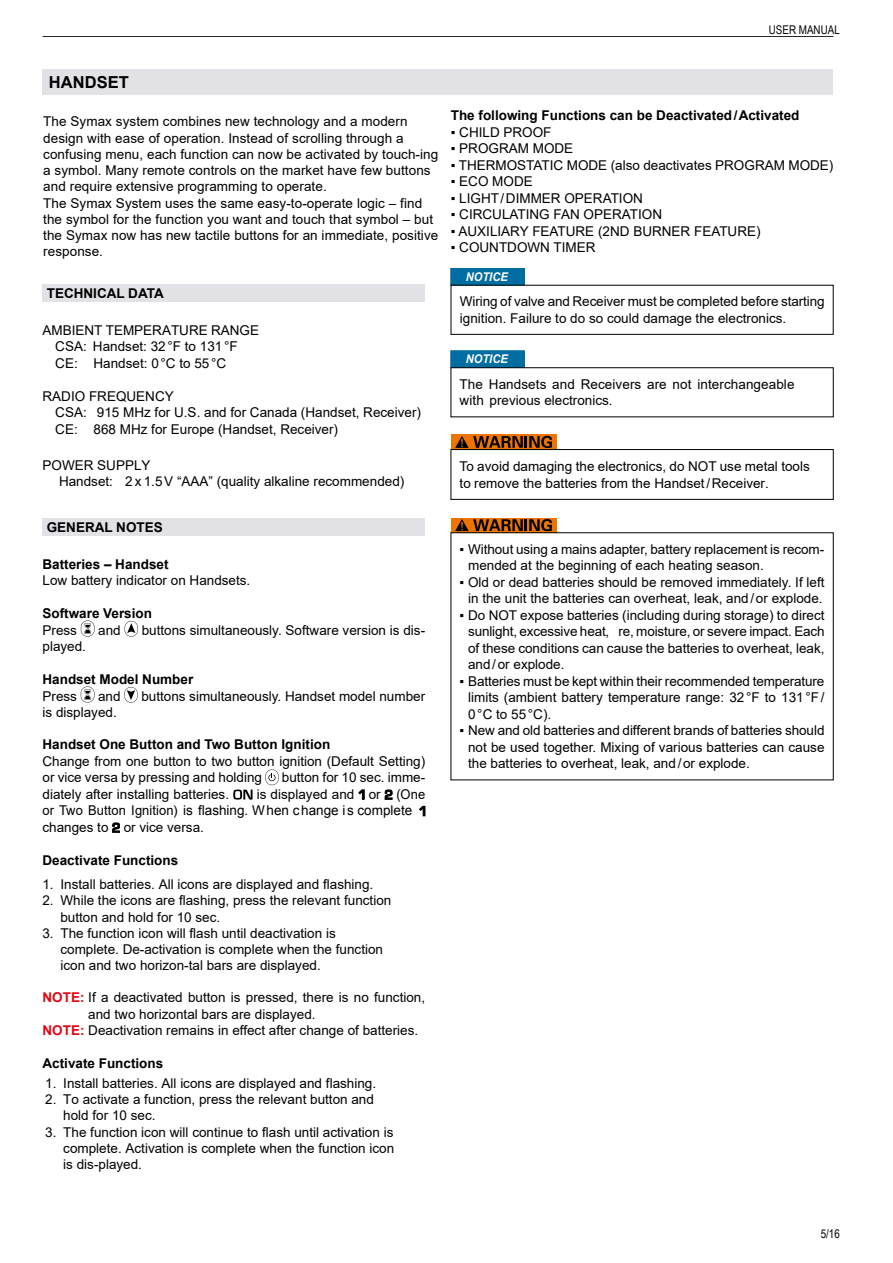
<style>
.page{position:relative;width:893px;height:1263px;background:#fff}
.page>*{position:absolute;margin:0;border:0;box-sizing:border-box;transform-origin:0 0}
.t1{font:700 16.5px "Arial";letter-spacing:.005em;color:#000}
.t2{font:13.5px/16.5px "Arial";color:#000}
.t3{font:700 13.5px "Arial";color:#000}
.t4{font:12px "Arial Narrow";color:#000}
.t5{font:italic 700 12px "Arial";color:#fff;scale:.93 1}
.s1{font-style:inherit}
.s2{font-weight:700;color:#e30613}
</style>
<div class="page">
<hr style="left:43px;top:36px;width:790px;height:1px;background:#000">
<div style="left:451px;top:268px;width:73px;height:17px;background:#006ea0"></div>
<div style="left:451px;top:268px;width:73px;height:17px;border:1px solid #006ea0"></div>
<div style="left:451px;top:351px;width:73px;height:17px;background:#006ea0"></div>
<div style="left:451px;top:350px;width:73px;height:18px;border:1px solid #006ea0"></div>
<div style="left:451px;top:434px;width:105px;height:15px;background:#ee7402"></div>
<svg style="left:455px;top:436px;width:97px;height:12px"></svg>
<div style="left:451px;top:449px;width:382px;height:51px;border:1px solid #000"></div>
<div style="left:451px;top:518px;width:105px;height:14px;background:#ee7402"></div>
<svg style="left:455px;top:519px;width:97px;height:12px"></svg>
<div style="left:43px;top:284px;width:382px;height:18px;background:#e2e1e5"></div>
<div style="left:43px;top:518px;width:382px;height:18px;background:#e2e1e5"></div>
<svg style="left:81px;top:620px;width:14px;height:17px"></svg>
<svg style="left:125px;top:621px;width:13px;height:16px"></svg>
<svg style="left:81px;top:686px;width:13px;height:17px"></svg>
<svg style="left:124px;top:687px;width:14px;height:16px"></svg>
<svg style="left:265px;top:769px;width:14px;height:16px"></svg>
<svg style="left:233px;top:789px;width:20px;height:11px"></svg>
<svg style="left:359px;top:789px;width:5px;height:11px"></svg>
<svg style="left:385px;top:790px;width:7px;height:10px"></svg>
<svg style="left:419px;top:806px;width:6px;height:10px"></svg>
<svg style="left:112px;top:823px;width:8px;height:10px"></svg>
<div style="left:43px;top:69px;width:790px;height:26px;background:#e2e1e5"></div>
<p class="t4" style="left:769px;top:21px;width:73px">USER MANUAL</p>
<p class="t1" style="left:49px;top:71px;width:82px">HANDSET</p>
<p class="t2" style="left:43px;top:114px;width:397px">The Symax system combines new technology and a modern design with ease of operation. Instead of scrolling through a confusing menu, each function can now be activated by touch-ing a symbol. Many remote controls on the market have few buttons and require extensive programming to operate.<br>The Symax System uses the same easy-to-operate logic – find the symbol for the function you want and touch that symbol – but the Symax now has new tactile buttons for an immediate, positive response.</p>
<p class="t3" style="left:47px;top:284px;width:118px">TECHNICAL DATA</p>
<p class="t2" style="left:55px;top:321px;width:205px;text-indent:-13px">AMBIENT TEMPERATURE RANGE<br>CSA: Handset: 32 °F to 131 °F<br>CE: Handset: 0 °C to 55 °C</p>
<p class="t2" style="left:55px;top:387px;width:367px;text-indent:-13px">RADIO FREQUENCY<br>CSA: 915 MHz for U.S. and for Canada (Handset, Receiver)<br>CE: 868 MHz for Europe (Handset, Receiver)</p>
<p class="t2" style="left:59px;top:456px;width:347px;text-indent:-16px">POWER SUPPLY<br>Handset: 2 x 1.5 V “AAA” (quality alkaline recommended)</p>
<p class="t3" style="left:47px;top:518px;width:118px">GENERAL NOTES</p>
<p class="t3" style="left:43px;top:554px;width:128px">Batteries – Handset</p>
<p class="t2" style="left:43px;top:572px;width:209px">Low battery indicator on Handsets.</p>
<p class="t3" style="left:43px;top:604px;width:111px">Software Version</p>
<p class="t2" style="left:43px;top:621px;width:36px">Press</p>
<p class="t2" style="left:98px;top:621px;width:24px">and</p>
<p class="t2" style="left:142px;top:621px;width:285px">buttons simultaneously. Software version is dis-</p>
<p class="t2" style="left:43px;top:638px;width:45px">played.</p>
<p class="t3" style="left:43px;top:670px;width:152px">Handset Model Number</p>
<p class="t2" style="left:43px;top:687px;width:36px">Press</p>
<p class="t2" style="left:98px;top:687px;width:24px">and</p>
<p class="t2" style="left:141px;top:687px;width:285px">buttons simultaneously. Handset model number</p>
<p class="t2" style="left:43px;top:704px;width:76px">is displayed.</p>
<p class="t3" style="left:43px;top:735px;width:289px">Handset One Button and Two Button Ignition</p>
<p class="t2" style="left:43px;top:753px;width:384px">Change from one button to two button ignition (Default Setting) or vice versa by pressing and holding</p>
<p class="t2" style="left:282px;top:769px;width:145px">button for 10 sec. imme-</p>
<p class="t2" style="left:43px;top:786px;width:384px;text-indent:214px">is displayed and or (One or Two Button Ignition<span class="s1">) is flashing. When change is complete </span>changes to or vice versa.</p>
<p class="t3" style="left:43px;top:850px;width:137px">Deactivate Functions</p>
<p class="t2" style="left:43px;top:786px;width:188px">diately after installing batteries.</p>
<p class="t2" style="left:42px;top:876px;width:332px">1. Install batteries. All icons are displayed and flashing.</p>
<p class="t2" style="left:60px;top:892px;width:332px;text-indent:-18px">2. While the icons are flashing, press the relevant function button and hold for 10 sec.</p>
<p class="t2" style="left:60px;top:925px;width:324px;text-indent:-18px">3. The function icon will flash until deactivation is complete. De-activation is complete when the function icon and two horizon-tal bars are displayed.</p>
<p class="t2" style="left:43px;top:989px;width:384px"><span class="s2">NOTE:</span> If a deactivated button is pressed, there is no function,</p>
<p class="t2" style="left:88px;top:1006px;width:229px">and two horizontal bars are displayed.</p>
<p class="t2" style="left:43px;top:1022px;width:377px"><span class="s2">NOTE:</span> Deactivation remains in effect after change of batteries.</p>
<p class="t3" style="left:43px;top:1054px;width:122px">Activate Functions</p>
<p class="t2" style="left:45px;top:1075px;width:332px">1. Install batteries. All icons are displayed and flashing.</p>
<p class="t2" style="left:63px;top:1091px;width:312px;text-indent:-18px">2. To activate a function, press the relevant button and hold for 10 sec.</p>
<p class="t2" style="left:63px;top:1124px;width:332px;text-align:justify;text-indent:-18px">3. The function icon will continue to flash until activation is complete. Activation is complete when the function icon is dis-played.</p>
<p class="t3" style="left:451px;top:106px;width:350px">The following Functions can be Deactivated/Activated</p>
<p class="t2" style="left:451px;top:123px;width:102px">▪ CHILD PROOF</p>
<p class="t2" style="left:451px;top:140px;width:124px">▪ PROGRAM MODE</p>
<p class="t2" style="left:451px;top:156px;width:384px">▪ THERMOSTATIC MODE (also deactivates PROGRAM MODE)</p>
<p class="t2" style="left:451px;top:173px;width:84px">▪ ECO MODE</p>
<p class="t2" style="left:451px;top:189px;width:194px">▪ LIGHT/DIMMER OPERATION</p>
<p class="t2" style="left:451px;top:206px;width:213px">▪ CIRCULATING FAN OPERATION</p>
<p class="t2" style="left:451px;top:222px;width:311px">▪ AUXILIARY FEATURE (2ND BURNER FEATURE)</p>
<p class="t2" style="left:451px;top:239px;width:146px">▪ COUNTDOWN TIMER</p>
<p class="t5" style="left:466px;top:269px;width:47px">NOTICE</p>
<p class="t2" style="left:460px;top:293px;width:366px">Wiring of valve and Receiver must be completed before starting ignition. Failure to do so could damage the electronics.</p>
<p class="t5" style="left:466px;top:351px;width:47px">NOTICE</p>
<p class="t2" style="left:460px;top:376px;width:336px">The Handsets and Receivers are not interchangeable with previous electronics.</p>
<p class="t2" style="left:460px;top:458px;width:352px">To avoid damaging the electronics, do NOT use metal tools to remove the batteries from the Handset/Receiver.</p>
<p class="t2" style="left:468px;top:541px;width:358px;text-indent:-8px">▪ Without using a mains adapter, battery replacement is recom&shy;mended at the beginning of each heating season.</p>
<p class="t2" style="left:460px;top:574px;width:366px;text-align:center">▪ Old or dead batteries should be removed immediately. If left in the unit the batteries can overheat, leak, and/or explode.</p>
<p class="t2" style="left:468px;top:607px;width:358px;text-align:justify;text-indent:-9px">▪ Do NOT expose batteries (including during storage) to direct sunlight, excessive heat, re, moisture, or severe impact. Each of these conditions can cause the batteries to overheat, leak, and/or explode.</p>
<p class="t2" style="left:468px;top:673px;width:358px;text-align:justify;text-indent:-8px">▪ Batteries must be kept within their recommended temperature limits (ambient battery temperature range: 32°F to 131°F/ 0°C to 55°C).</p>
<p class="t2" style="left:468px;top:722px;width:358px;text-align:justify;text-indent:-8px">▪ New and old batteries and different brands of batteries should not be used together. Mixing of various batteries can cause the batteries to overheat, leak, and/or explode.</p>
<p class="t4" style="left:821px;top:1224px;width:21px">5/16</p>
</div>
